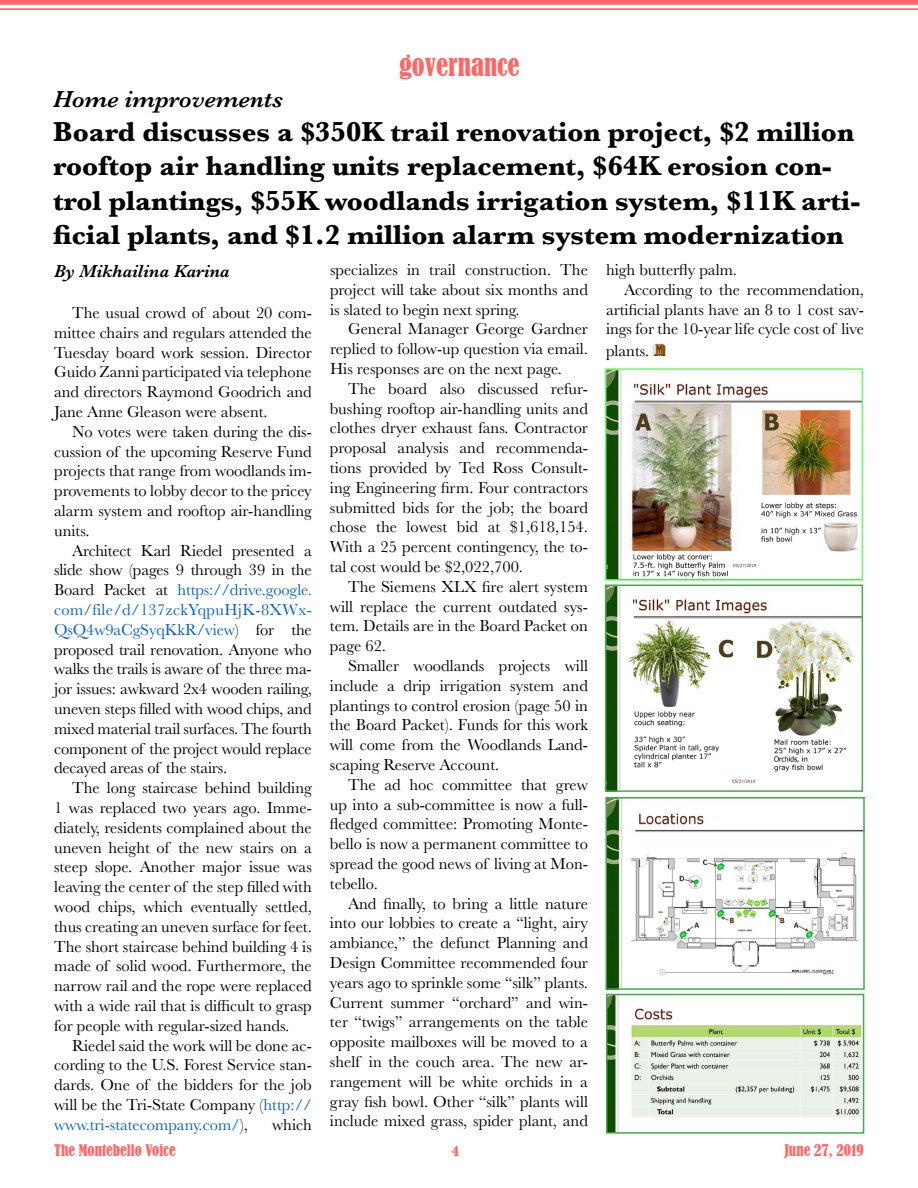
<style>
.page{position:relative;width:918px;height:1188px;background:#fff}
.page>*{position:absolute;margin:0;border:0;box-sizing:border-box;transform-origin:0 0}
.t1{font:700 28.5px/34.2px "Baskerville";color:#000}
.t2{font:condensed 27px "Bernard";color:#f66}
.t3{font:italic 600 24px "Baskerville";color:#000}
.t4{font:italic 600 18px "Baskerville";color:#000}
.t5{font:16.5px/19.8px "Baskerville";color:#000;text-align:justify}
.t6{font:condensed 15px "Bernard";color:#f66}
.t7{font:700 15px "Baskerville";color:#f66}
.s1{font-family:"Buxom D";font-size:18px;color:#804000}
.s2{color:#0563c1}
</style>
<div class="page">
<div style="left:0;top:0;width:918px;height:5px;background:#f66"></div>
<hr style="left:0;top:8px;width:918px;height:2px;background:#f66">
<img style="left:608px;top:371px;width:252px;height:207px">
<div style="left:605px;top:368px;width:258px;height:213px;border:2px solid #6f6"></div>
<img style="left:608px;top:588px;width:252px;height:201px">
<div style="left:605px;top:585px;width:258px;height:207px;border:2px solid #41ad49"></div>
<img style="left:609px;top:997px;width:252px;height:134px">
<div style="left:606px;top:994px;width:258px;height:140px;border:2px solid #41ad49"></div>
<img style="left:608px;top:800px;width:254px;height:187px">
<div style="left:605px;top:797px;width:260px;height:193px;border:2px solid #41ad49"></div>
<h2 class="t2" style="left:399px;top:50px;width:122px">governance</h2>
<h3 class="t3" style="left:53px;top:83px;width:231px">Home improvements</h3>
<p class="t1" style="left:53px;top:115px;width:809px">Board discusses a $350K trail renovation project, $2 million rooftop air handling units replacement, $64K erosion con&shy;trol plantings, $55K woodlands irrigation system, $11K arti&shy;ficial plants, and $1.2 million alarm system modernization</p>
<p class="t5" style="left:330px;top:260px;width:260px">specializes in trail construction. The project will take about six months and is slated to begin next spring.</p>
<p class="t5" style="left:330px;top:320px;width:260px;text-indent:18px">General Manager George Gardner replied to follow-up question via email.<br>His responses are on the next page.</p>
<p class="t5" style="left:330px;top:379px;width:260px;text-indent:18px">The board also discussed refur&shy;bushing rooftop air-handling units and clothes dryer exhaust fans. Contractor proposal analysis and recommenda&shy;tions provided by Ted Ross Consult&shy;ing Engineering firm. Four contractors submitted bids for the job; the board chose the lowest bid at $1,618,154.<br>With a 25 percent contingency, the to&shy;tal cost would be $2,022,700.</p>
<p class="t5" style="left:330px;top:577px;width:260px;text-indent:18px">The Siemens XLX fire alert system will replace the current outdated sys&shy;tem. Details are in the Board Packet on page 62.</p>
<p class="t5" style="left:330px;top:656px;width:260px;text-indent:18px">Smaller woodlands projects will include a drip irrigation system and plantings to control erosion (page 50 in the Board Packet). Funds for this work will come from the Woodlands Land&shy;scaping Reserve Account.</p>
<p class="t5" style="left:330px;top:775px;width:260px;text-indent:18px">The ad hoc committee that grew up into a sub-committee is now a full&shy;fledged committee: Promoting Monte&shy;bello is now a permanent committee to spread the good news of living at Mon&shy;tebello.</p>
<p class="t5" style="left:330px;top:894px;width:260px;text-indent:18px">And finally, to bring a little nature into our lobbies to create a “light, airy ambiance,” the defunct Planning and Design Committee recommended four years ago to sprinkle some “silk” plants.<br>Current summer “orchard” and win&shy;ter “twigs” arrangements on the table opposite mailboxes will be moved to a shelf in the couch area. The new ar&shy;rangement will be white orchids in a gray fish bowl. Other “silk” plants will include mixed grass, spider plant, and</p>
<p class="t5" style="left:606px;top:260px;width:133px">high butterfly palm.</p>
<p class="t5" style="left:624px;top:280px;width:241px">According to the recommendation,</p>
<p class="t5" style="left:606px;top:300px;width:260px">artificial plants have an 8 to 1 cost sav-</p>
<p class="t5" style="left:606px;top:320px;width:260px">ings for the 10-year life cycle cost of live</p>
<p class="t5" style="left:606px;top:341px;width:62px">plants. <span class="s1">M</span></p>
<p class="t4" style="left:54px;top:258px;width:177px">By Mikhailina Karina</p>
<p class="t5" style="left:54px;top:303px;width:259px;text-indent:18px">The usual crowd of about 20 com&shy;mittee chairs and regulars attended the Tuesday board work session. Director Guido Zanni participated via telephone and directors Raymond Goodrich and Jane Anne Gleason were absent.</p>
<p class="t5" style="left:54px;top:422px;width:259px;text-indent:18px">No votes were taken during the dis&shy;cussion of the upcoming Reserve Fund projects that range from woodlands im&shy;provements to lobby decor to the pricey alarm system and rooftop air-handling units.</p>
<p class="t5" style="left:54px;top:541px;width:259px;text-indent:18px">Architect Karl Riedel presented a slide show (pages 9 through 39 in the Board Packet at <span class="s2">https://drive.google. com/file/d/137zckYqpuHjK-8XWx-QsQ4w9aCgSyqKkR/view</span>) for the proposed trail renovation. Anyone who walks the trails is aware of the three ma&shy;jor issues: awkward 2x4 wooden railing, uneven steps filled with wood chips, and mixed material trail surfaces. The fourth component of the project would replace decayed areas of the stairs.</p>
<p class="t5" style="left:54px;top:778px;width:259px;text-indent:18px">The long staircase behind building 1 was replaced two years ago. Imme&shy;diately, residents complained about the uneven height of the new stairs on a steep slope. Another major issue was leaving the center of the step filled with wood chips, which eventually settled, thus creating an uneven surface for feet.<br>The short staircase behind building 4 is made of solid wood. Furthermore, the narrow rail and the rope were replaced with a wide rail that is difficult to grasp for people with regular-sized hands.</p>
<p class="t5" style="left:54px;top:1036px;width:259px;text-indent:18px">Riedel said the work will be done ac&shy;cording to the U.S. Forest Service stan&shy;dards. One of the bidders for the job will be the Tri-State Company (<span class="s2">http:// www.tri-statecompany.com/</span>),</p>
<p class="t5" style="left:272px;top:1115px;width:41px">which</p>
<p class="t6" style="left:54px;top:1141px;width:123px">The Montebello Voice</p>
<p class="t7" style="left:452px;top:1140px;width:10px">4</p>
<p class="t6" style="left:784px;top:1141px;width:81px">June 27, 2019</p>
</div>
